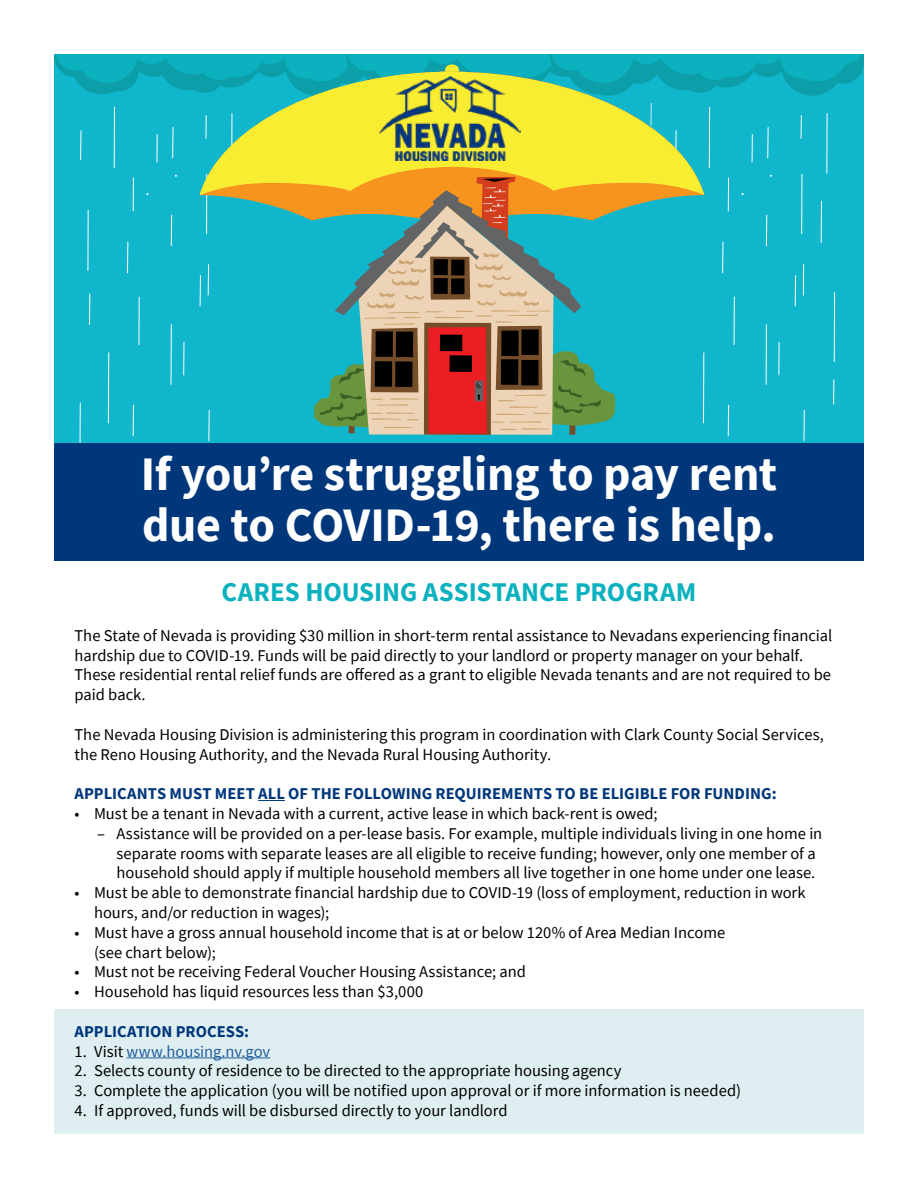
<style>
.page{position:relative;width:918px;height:1188px;background:#fff}
.page>*{position:absolute;margin:0;border:0;box-sizing:border-box;transform-origin:0 0}
.t1{font:700 48px/51px "Source Sans Pro";letter-spacing:-.01em;color:#fff}
.t2{font:700 27px "Source Sans Pro";color:#0bb1be}
.t3{font:16.5px/19.8px "Source Sans Pro";color:#000}
.t4{font:700 16.5px "Source Sans Pro";color:#00377b}
.t5{font:16.5px "Source Sans Pro";letter-spacing:-.005em;color:#215e9e}
.s1{color:#000}
</style>
<div class="page">
<div style="left:54px;top:54px;width:810px;height:410px;background:#10b6cb"></div>
<hr style="left:208px;top:410px;width:2px;height:31px;background:#fff">
<hr style="left:133px;top:405px;width:1px;height:31px;background:#fff">
<hr style="left:80px;top:403px;width:1px;height:43px;background:#fff">
<hr style="left:803px;top:410px;width:2px;height:31px;background:#fff">
<hr style="left:728px;top:405px;width:1px;height:31px;background:#fff">
<svg style="left:54px;top:54px;width:810px;height:380px"></svg>
<div style="left:54px;top:1010px;width:810px;height:124px;background:#dfeff1"></div>
<div style="left:54px;top:444px;width:810px;height:117px;background:#00377b"></div>
<svg style="left:258px;top:800px;width:27px;height:1px"></svg>
<hr style="left:127px;top:1058px;width:143px;height:1px;background:#215e9e">
<img style="left:379px;top:77px;width:141px;height:84px">
<h1 class="t1" style="left:141px;top:448px;width:638px">If you’re struggling to pay rent due to COVID-19, there is help.</h1>
<h2 class="t2" style="left:221px;top:574px;width:477px">CARES HOUSING ASSISTANCE PROGRAM</h2>
<p class="t3" style="left:75px;top:625px;width:759px">The State of Nevada is providing $30 million in short-term rental assistance to Nevadans experiencing financial hardship due to COVID-19. Funds will be paid directly to your landlord or property manager on your behalf.<br>These residential rental relief funds are offered as a grant to eligible Nevada tenants and are not required to be paid back.</p>
<p class="t3" style="left:75px;top:724px;width:751px">The Nevada Housing Division is administering this program in coordination with Clark County Social Services, the Reno Housing Authority, and the Nevada Rural Housing Authority.</p>
<h3 class="t4" style="left:75px;top:783px;width:704px">APPLICANTS MUST MEET ALL OF THE FOLLOWING REQUIREMENTS TO BE ELIGIBLE FOR FUNDING:</h3>
<p class="t3" style="left:75px;top:804px;width:585px">• Must be a tenant in Nevada with a current, active lease in which back-rent is owed;</p>
<p class="t3" style="left:117px;top:823px;width:707px;text-indent:-20px">– Assistance will be provided on a per-lease basis. For example, multiple individuals living in one home in separate rooms with separate leases are all eligible to receive funding; however, only one member of a household should apply if multiple household members all live together in one home under one lease.</p>
<p class="t3" style="left:94px;top:883px;width:713px;text-indent:-20px">• Must be able to demonstrate financial hardship due to COVID-19 (loss of employment, reduction in work hours, and/or reduction in wages);</p>
<p class="t3" style="left:94px;top:922px;width:633px;text-indent:-20px">• Must have a gross annual household income that is at or below 120% of Area Median Income (see chart below);</p>
<p class="t3" style="left:75px;top:962px;width:453px">• Must not be receiving Federal Voucher Housing Assistance; and</p>
<p class="t3" style="left:75px;top:982px;width:350px">• Household has liquid resources less than $3,000</p>
<h3 class="t4" style="left:75px;top:1020px;width:176px">APPLICATION PROCESS:</h3>
<p class="t5" style="left:75px;top:1041px;width:197px"><span class="s1">1. Visit</span> www.housing.nv.gov</p>
<p class="t3" style="left:75px;top:1061px;width:548px">2. Selects county of residence to be directed to the appropriate housing agency</p>
<p class="t3" style="left:75px;top:1081px;width:668px">3. Complete the application (you will be notified upon approval or if more information is needed)</p>
<p class="t3" style="left:75px;top:1101px;width:435px">4. If approved, funds will be disbursed directly to your landlord</p>
</div>
